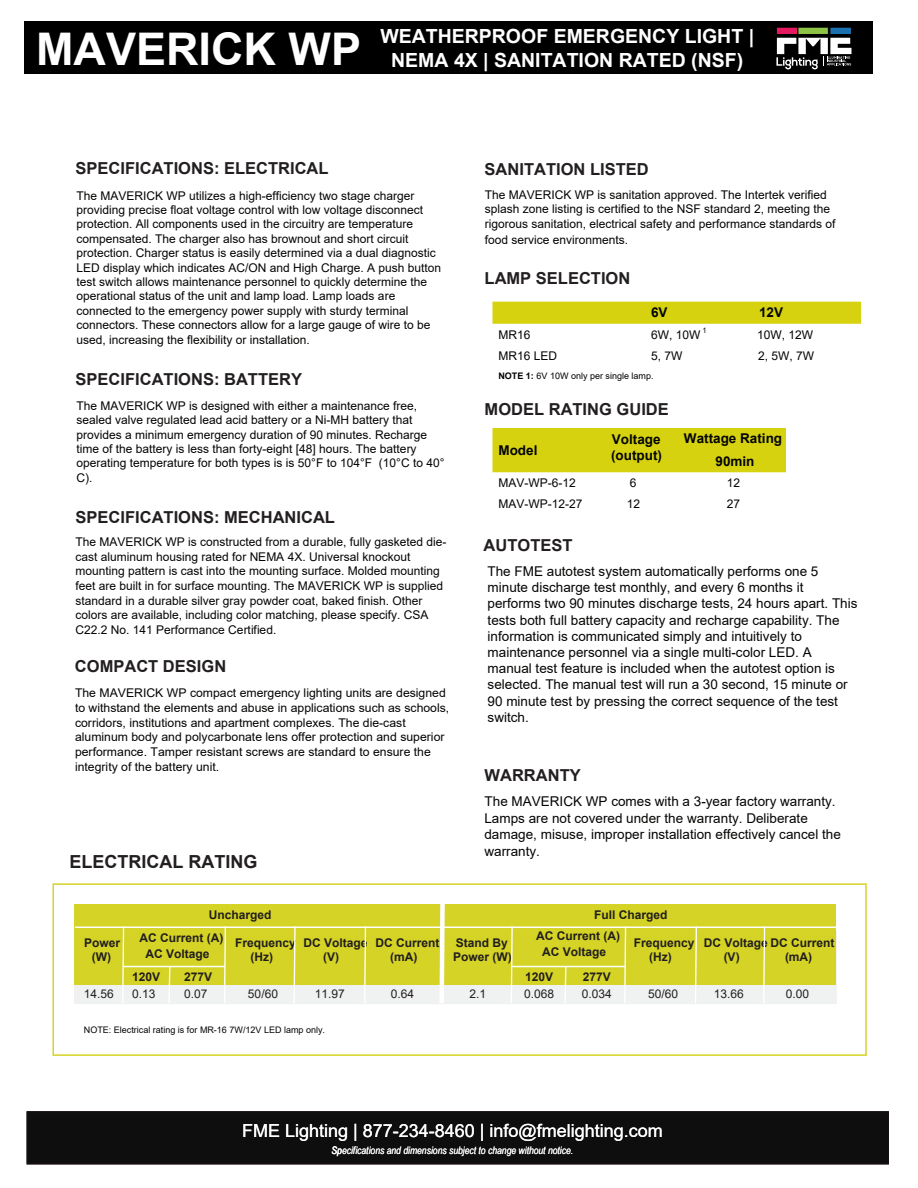
<style>
.page{position:relative;width:918px;height:1188px;background:#fff}
.page>*{position:absolute;margin:0;border:0;box-sizing:border-box;transform-origin:0 0}
.t1{font:700 45px "Arial";color:#fff}
.t2{font:700 19.5px/23.4px "Arial";color:#fff;text-align:center}
.t3{font:18px "Arial";color:#fff}
.t4{font:700 18px "Arial";color:#231f20}
.t5{font:700 16.5px "Arial";color:#231f20}
.t6{font:13.5px/16.2px "Arial";color:#040503}
.t7{font:700 13.5px/16.2px "Arial";color:#040503}
.t8{font:12px/14.4px "Arial";color:#040503}
.t9{font:700 12px/14.4px "Arial";color:#211e1e}
.t10{font:12px "Arial";color:#211e1e}
.t11{font:italic 10.5px "Arial Narrow";color:#fff}
.t12{font:9px "Arial";color:#040503}
.t13{font:9px "Arial";color:#000}
.t14{font:7.65px "Arial";color:#040503}
.s1{font-weight:700}
</style>
<div class="page">
<div style="left:492px;top:428px;width:294px;height:44px;background:#d6d210"></div>
<div style="left:492px;top:302px;width:369px;height:22px;background:#d6d210"></div>
<div style="left:75px;top:905px;width:761px;height:80px;background:#d5d325"></div>
<div style="left:75px;top:985px;width:761px;height:18px;background:#f0f1f1"></div>
<svg style="left:121px;top:926px;width:4px;height:78px"></svg>
<svg style="left:223px;top:926px;width:4px;height:78px"></svg>
<svg style="left:168px;top:965px;width:3px;height:39px"></svg>
<svg style="left:564px;top:965px;width:3px;height:39px"></svg>
<svg style="left:293px;top:926px;width:3px;height:78px"></svg>
<svg style="left:623px;top:926px;width:4px;height:78px"></svg>
<svg style="left:694px;top:926px;width:4px;height:78px"></svg>
<svg style="left:762px;top:926px;width:4px;height:78px"></svg>
<svg style="left:363px;top:926px;width:4px;height:78px"></svg>
<svg style="left:510px;top:926px;width:3px;height:78px"></svg>
<svg style="left:437px;top:904px;width:10px;height:100px"></svg>
<hr style="left:75px;top:927px;width:761px;height:1px;background:#fff">
<hr style="left:124px;top:966px;width:101px;height:1px;background:#fff">
<hr style="left:512px;top:966px;width:113px;height:1px;background:#fff">
<div style="left:53px;top:883px;width:814px;height:173px;border:2px solid #d6d324"></div>
<div style="left:27px;top:1111px;width:862px;height:53px;background:#0f0e0e"></div>
<div style="left:24px;top:21px;width:849px;height:52px;background:#000"></div>
<svg style="left:776px;top:27px;width:76px;height:42px"></svg>
<h1 class="t1" style="left:36px;top:17px;width:326px">MAVERICK WP</h1>
<h2 class="t2" style="left:380px;top:25px;width:375px">WEATHERPROOF EMERGENCY LIGHT |<br>NEMA 4X | SANITATION RATED (NSF)</h2>
<h3 class="t5" style="left:76px;top:156px;width:255px">SPECIFICATIONS: ELECTRICAL</h3>
<p class="t8" style="left:76px;top:188px;width:366px">The MAVERICK WP utilizes a high-efficiency two stage charger providing precise float voltage control with low voltage disconnect protection. All components used in the circuitry are temperature compensated. The charger also has brownout and short circuit protection. Charger status is easily determined via a dual diagnostic LED display which indicates AC/ON and High Charge. A push button test switch allows maintenance personnel to quickly determine the operational status of the unit and lamp load. Lamp loads are connected to the emergency power supply with sturdy terminal connectors. These connectors allow for a large gauge of wire to be used, increasing the flexibility or installation.</p>
<h3 class="t5" style="left:76px;top:367px;width:228px">SPECIFICATIONS: BATTERY</h3>
<p class="t8" style="left:77px;top:398px;width:370px">The MAVERICK WP is designed with either a maintenance free, sealed valve regulated lead acid battery or a Ni-MH battery that provides a minimum emergency duration of 90 minutes. Recharge time of the battery is less than forty-eight [48] hours. The battery operating temperature for both types is is 50°F to 104°F (10°C to 40° C).</p>
<h3 class="t5" style="left:76px;top:505px;width:261px">SPECIFICATIONS: MECHANICAL</h3>
<p class="t8" style="left:76px;top:534px;width:372px">The MAVERICK WP is constructed from a durable, fully gasketed die&shy;cast aluminum housing rated for NEMA 4X. Universal knockout mounting pattern is cast into the mounting surface. Molded mounting feet are built in for surface mounting. The MAVERICK WP is supplied standard in a durable silver gray powder coat, baked finish. Other colors are available, including color matching, please specify. CSA C22.2 No. 141 Performance Certified.</p>
<h3 class="t5" style="left:75px;top:654px;width:153px">COMPACT DESIGN</h3>
<p class="t8" style="left:75px;top:686px;width:376px">The MAVERICK WP compact emergency lighting units are designed to withstand the elements and abuse in applications such as schools, corridors, institutions and apartment complexes. The die-cast aluminum body and polycarbonate lens offer protection and superior performance. Tamper resistant screws are standard to ensure the integrity of the battery unit.</p>
<h3 class="t4" style="left:70px;top:849px;width:189px">ELECTRICAL RATING</h3>
<h3 class="t5" style="left:485px;top:158px;width:166px">SANITATION LISTED</h3>
<p class="t8" style="left:485px;top:187px;width:352px">The MAVERICK WP is sanitation approved. The Intertek verified splash zone listing is certified to the NSF standard 2, meeting the rigorous sanitation, electrical safety and performance standards of</p>
<p class="t8" style="left:485px;top:232px;width:145px">food service environments.</p>
<h3 class="t5" style="left:485px;top:267px;width:147px">LAMP SELECTION</h3>
<p class="t7" style="left:651px;top:305px;width:18px">6V</p>
<p class="t7" style="left:759px;top:305px;width:26px">12V</p>
<p class="t8" style="left:498px;top:327px;width:34px">MR16</p>
<p class="t8" style="left:651px;top:327px;width:51px">6W, 10W</p>
<p class="t14" style="left:703px;top:325px;width:6px">1</p>
<p class="t8" style="left:757px;top:327px;width:58px">10W, 12W</p>
<p class="t8" style="left:498px;top:348px;width:60px">MR16 LED</p>
<p class="t13" style="left:498px;top:370px;width:157px"><span class="s1">NOTE 1:</span> 6V 10W only per single lamp.</p>
<p class="t8" style="left:651px;top:348px;width:33px">5, 7W</p>
<p class="t8" style="left:758px;top:348px;width:58px">2, 5W, 7W</p>
<h3 class="t5" style="left:485px;top:397px;width:186px">MODEL RATING GUIDE</h3>
<p class="t7" style="left:498px;top:442px;width:41px">Model</p>
<p class="t7" style="left:611px;top:431px;width:52px">Voltage (output)</p>
<p class="t7" style="left:684px;top:427px;width:100px;line-height:23.2px;text-align:center">Wattage Rating<br>90min</p>
<p class="t8" style="left:498px;top:476px;width:79px">MAV-WP-6-12</p>
<p class="t8" style="left:630px;top:476px;width:8px">6</p>
<p class="t8" style="left:727px;top:476px;width:15px">12</p>
<p class="t8" style="left:498px;top:497px;width:86px">MAV-WP-12-27</p>
<p class="t8" style="left:627px;top:497px;width:15px">12</p>
<p class="t8" style="left:727px;top:497px;width:15px">27</p>
<h3 class="t5" style="left:484px;top:534px;width:90px">AUTOTEST</h3>
<p class="t6" style="left:488px;top:563px;width:371px">The FME autotest system automatically performs one 5 minute discharge test monthly, and every 6 months it performs two 90 minutes discharge tests, 24 hours apart. This tests both full battery capacity and recharge capability. The information is communicated simply and intuitively to maintenance personnel via a single multi-color LED. A manual test feature is included when the autotest option is selected. The manual test will run a 30 second, 15 minute or 90 minute test by pressing the correct sequence of the test switch.</p>
<h3 class="t5" style="left:485px;top:763px;width:98px">WARRANTY</h3>
<p class="t6" style="left:484px;top:793px;width:358px">The MAVERICK WP comes with a 3-year factory warranty.<br>Lamps are not covered under the warranty. Deliberate damage, misuse, improper installation effectively cancel the warranty.</p>
<p class="t9" style="left:84px;top:936px;width:38px;text-align:center">Power (W)</p>
<p class="t9" style="left:209px;top:908px;width:64px">Uncharged</p>
<p class="t9" style="left:594px;top:908px;width:75px">Full Charged</p>
<p class="t9" style="left:453px;top:936px;width:60px">Stand By<br>Power (W)</p>
<p class="t9" style="left:542px;top:928px;width:79px;line-height:15.8px;text-indent:-6px">AC Current (A)<br>AC Voltage</p>
<p class="t9" style="left:140px;top:931px;width:85px">AC Current (A)</p>
<p class="t9" style="left:132px;top:969px;width:30px">120V</p>
<p class="t9" style="left:184px;top:969px;width:30px">277V</p>
<p class="t9" style="left:525px;top:969px;width:30px">120V</p>
<p class="t9" style="left:583px;top:969px;width:30px">277V</p>
<p class="t9" style="left:250px;top:936px;width:47px;text-indent:-15px">Frequency (Hz)</p>
<p class="t9" style="left:323px;top:936px;width:46px;text-indent:-20px">DC Voltage (V)</p>
<p class="t9" style="left:390px;top:936px;width:51px;text-indent:-14px">DC Current (mA)</p>
<p class="t9" style="left:649px;top:936px;width:47px;text-indent:-15px">Frequency (Hz)</p>
<p class="t9" style="left:724px;top:936px;width:112px;text-indent:-20px">DC Voltage DC Current (V)</p>
<p class="t9" style="left:146px;top:947px;width:66px">AC Voltage</p>
<p class="t9" style="left:785px;top:950px;width:29px">(mA)</p>
<p class="t10" style="left:132px;top:985px;width:25px">0.13</p>
<p class="t10" style="left:184px;top:985px;width:25px">0.07</p>
<p class="t10" style="left:248px;top:985px;width:32px">50/60</p>
<p class="t10" style="left:315px;top:985px;width:32px">11.97</p>
<p class="t10" style="left:391px;top:985px;width:25px">0.64</p>
<p class="t10" style="left:470px;top:985px;width:18px">2.1</p>
<p class="t10" style="left:524px;top:985px;width:32px">0.068</p>
<p class="t10" style="left:582px;top:985px;width:32px">0.034</p>
<p class="t10" style="left:648px;top:985px;width:32px">50/60</p>
<p class="t10" style="left:714px;top:985px;width:32px">13.66</p>
<p class="t10" style="left:786px;top:985px;width:25px">0.00</p>
<p class="t10" style="left:84px;top:985px;width:32px">14.56</p>
<p class="t12" style="left:84px;top:1023px;width:243px">NOTE: Electrical rating is for MR-16 7W/12V LED lamp only.</p>
<h3 class="t3" style="left:242px;top:1119px;width:422px">FME Lighting | 877-234-8460 | info@fmelighting.com</h3>
<p class="t11" style="left:332px;top:1145px;width:243px">Specifications and dimensions subject to change without notice.</p>
</div>
